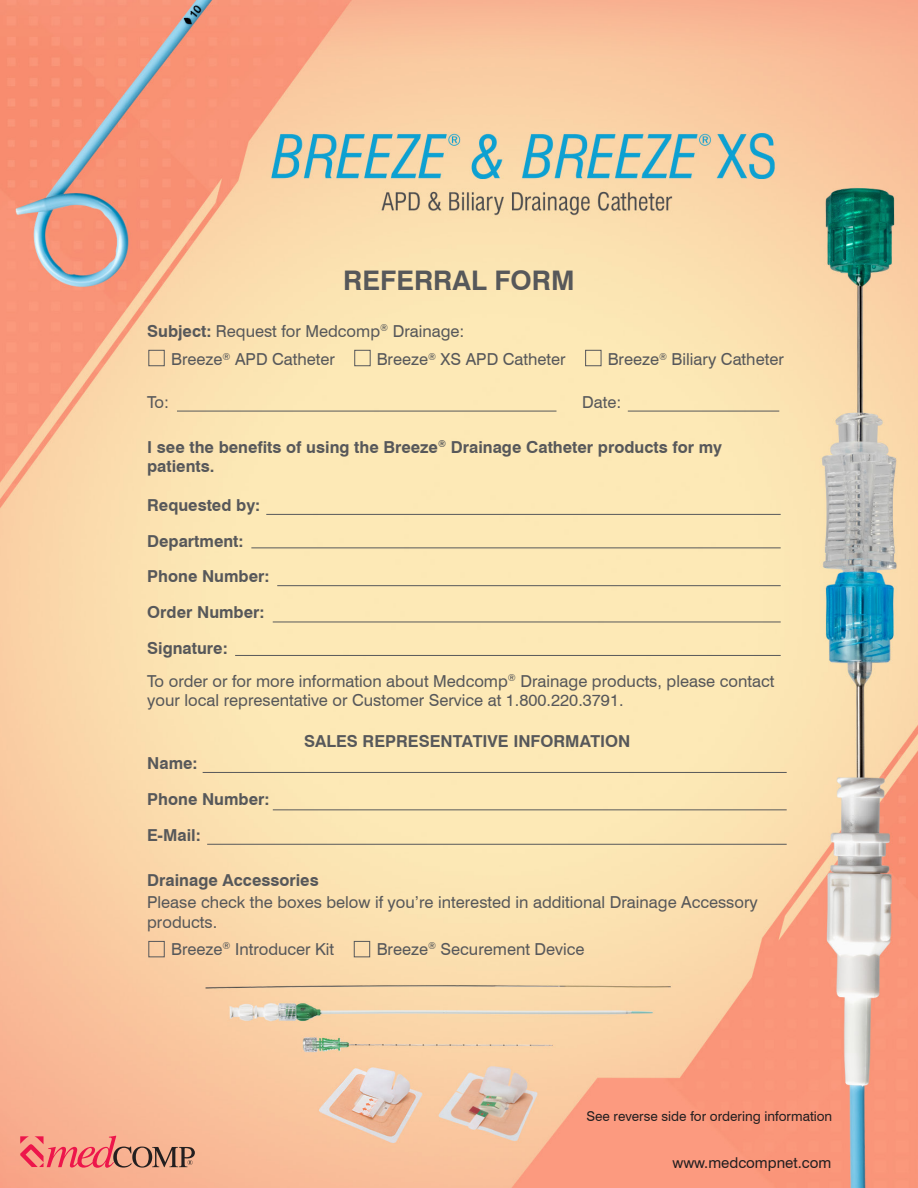
<style>
.page{position:relative;width:918px;height:1188px;background:#fff}
.page>*{position:absolute;margin:0;border:0;box-sizing:border-box;transform-origin:0 0}
.t1{font:700 27px "Swiss 721 BT";color:#57585a}
.Copy{font:16.5px/19.8px "Swiss 721 BT";color:#57585a}
.Copy-2{font:700 16.5px/19.8px "Swiss 721 BT";color:#57585a}
.Order_Header{font:15px "Swiss 721 BT";color:#231f20}
.Copy-3{font:13.5px "Swiss 721 BT";color:#231f20}
.s1{font-weight:700}
</style>
<div class="page">
<img style="left:0;top:0;width:918px;height:1188px">
<hr style="left:177px;top:411px;width:379px;height:1px;background:#57585a">
<hr style="left:266px;top:514px;width:515px;height:1px;background:#57585a">
<hr style="left:251px;top:548px;width:530px;height:1px;background:#57585a">
<hr style="left:277px;top:585px;width:504px;height:1px;background:#57585a">
<hr style="left:273px;top:622px;width:508px;height:1px;background:#57585a">
<hr style="left:235px;top:655px;width:546px;height:1px;background:#57585a">
<hr style="left:203px;top:772px;width:584px;height:1px;background:#57585a">
<hr style="left:273px;top:809px;width:514px;height:1px;background:#57585a">
<hr style="left:207px;top:844px;width:580px;height:1px;background:#57585a">
<hr style="left:628px;top:411px;width:151px;height:1px;background:#57585a">
<svg style="left:20px;top:1136px;width:175px;height:32px;background:#e0897a"></svg>
<div style="left:148px;top:941px;width:17px;height:16px;border:1px solid #57585a"></div>
<div style="left:354px;top:941px;width:16px;height:16px;border:1px solid #57585a"></div>
<div style="left:148px;top:350px;width:17px;height:16px;border:1px solid #57585a"></div>
<div style="left:354px;top:350px;width:17px;height:16px;border:1px solid #57585a"></div>
<div style="left:585px;top:350px;width:16px;height:16px;border:1px solid #57585a"></div>
<p class="t1" style="left:343px;top:264px;width:233px">REFERRAL FORM</p>
<p class="Copy" style="left:147px;top:321px;width:319px"><span class="s1">Subject:</span> Request for Medcomp<sup>®</sup> Drainage:</p>
<p class="Copy" style="left:171px;top:349px;width:165px">Breeze<sup>®</sup> APD Catheter</p>
<p class="Copy" style="left:377px;top:349px;width:191px">Breeze<sup>®</sup> XS APD Catheter</p>
<p class="Copy" style="left:608px;top:349px;width:178px">Breeze<sup>®</sup> Biliary Catheter</p>
<p class="Copy" style="left:147px;top:392px;width:23px">To:</p>
<p class="Copy" style="left:582px;top:392px;width:41px">Date:</p>
<p class="Copy-2" style="left:147px;top:437px;width:576px">I see the benefits of using the Breeze<sup>®</sup> Drainage Catheter products for my patients.</p>
<p class="Copy-2" style="left:147px;top:495px;width:115px">Requested by:</p>
<p class="Copy-2" style="left:147px;top:531px;width:98px">Department:</p>
<p class="Copy-2" style="left:147px;top:567px;width:124px">Phone Number:</p>
<p class="Copy-2" style="left:147px;top:602px;width:119px">Order Number:</p>
<p class="Copy-2" style="left:147px;top:638px;width:82px">Signature:</p>
<p class="Copy" style="left:147px;top:671px;width:629px">To order or for more information about Medcomp<sup>®</sup> Drainage products, please contact your local representative or Customer Service at 1.800.220.3791.</p>
<p class="Copy-2" style="left:304px;top:731px;width:328px">SALES REPRESENTATIVE INFORMATION</p>
<p class="Copy-2" style="left:147px;top:753px;width:52px">Name:</p>
<p class="Copy-2" style="left:147px;top:789px;width:124px">Phone Number:</p>
<p class="Copy-2" style="left:147px;top:825px;width:55px">E-Mail:</p>
<p class="Copy-2" style="left:147px;top:870px;width:173px">Drainage Accessories</p>
<p class="Copy" style="left:147px;top:892px;width:612px">Please check the boxes below if you’re interested in additional Drainage Accessory products.</p>
<p class="Copy" style="left:171px;top:939px;width:164px">Breeze<sup>®</sup> Introducer Kit</p>
<p class="Copy" style="left:377px;top:939px;width:209px">Breeze<sup>®</sup> Securement Device</p>
<p class="Copy-3" style="left:586px;top:1108px;width:247px">See reverse side for ordering information</p>
<p class="Order_Header" style="left:672px;top:1153px;width:160px">www.medcompnet.com</p>
</div>
